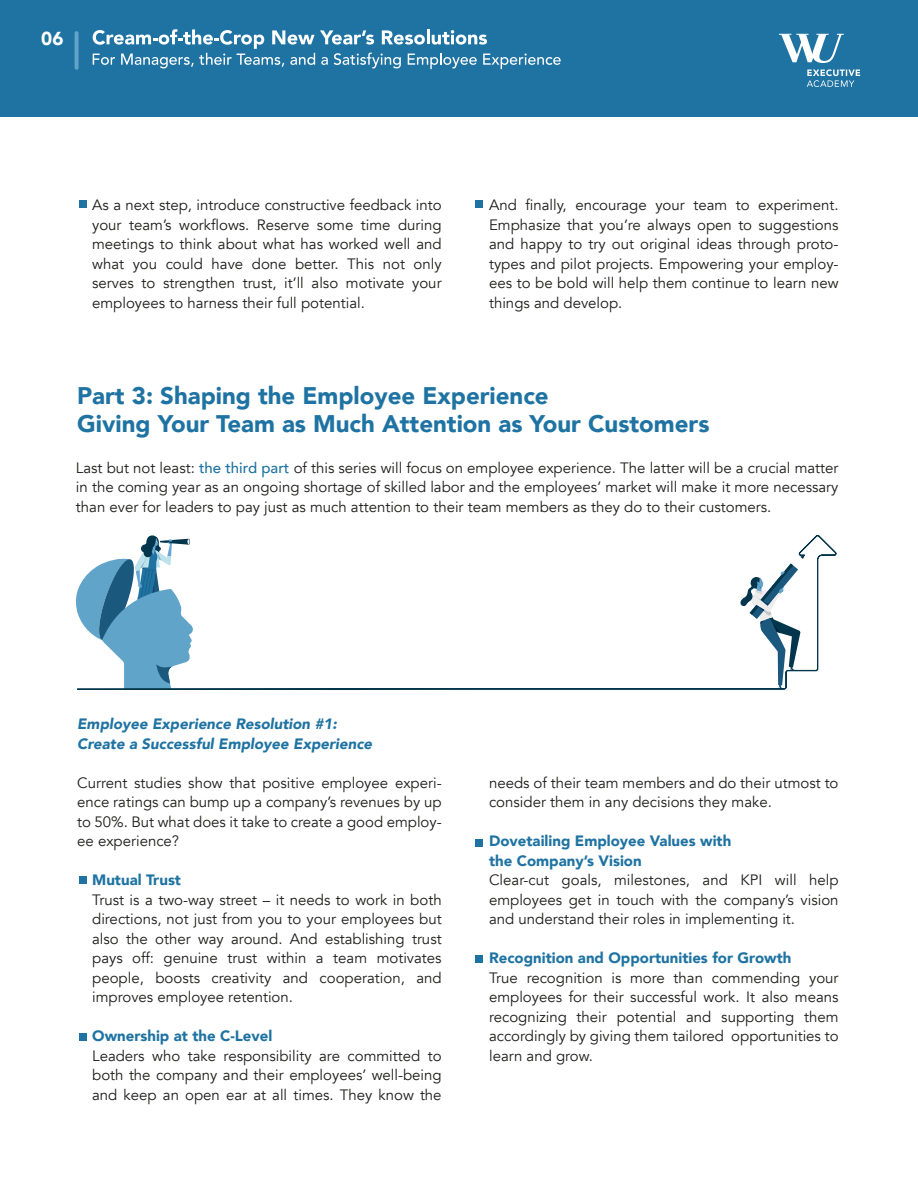
<style>
.page{position:relative;width:918px;height:1188px;background:#fff}
.page>*{position:absolute;margin:0;border:0;box-sizing:border-box;transform-origin:0 0}
.t1{font:900 24px/28.8px "Avenir";color:#1f73a2}
.t2{font:900 18.75px "Avenir";color:#fff}
.t3{font:15px/19.5px "Avenir";color:#1d1d1b;text-align:justify}
.t4{font:900 15px/19.5px "Avenir";color:#1f73a2}
.t5{font:italic 900 15px/19.5px "Avenir";color:#1f73a2}
.s1{font-weight:500;color:#1f73a2}
</style>
<div class="page">
<div style="left:0;top:0;width:918px;height:116px;background:#1f73a2"></div>
<svg style="left:779px;top:34px;width:81px;height:53px"></svg>
<svg style="left:75px;top:31px;width:4px;height:39px"></svg>
<svg style="left:93px;top:29px;width:468px;height:40px"></svg>
<div style="left:80px;top:201px;width:7px;height:7px;background:#1f73a2"></div>
<div style="left:476px;top:201px;width:7px;height:7px;background:#1f73a2"></div>
<div style="left:80px;top:877px;width:7px;height:7px;background:#1f73a2"></div>
<div style="left:80px;top:1033px;width:7px;height:7px;background:#1f73a2"></div>
<div style="left:476px;top:839px;width:7px;height:7px;background:#1f73a2"></div>
<div style="left:476px;top:956px;width:7px;height:7px;background:#1f73a2"></div>
<svg style="left:76px;top:535px;width:761px;height:155px"></svg>
<svg style="left:740px;top:555px;width:65px;height:134px"></svg>
<p class="t2" style="left:41px;top:23px;width:24px">06</p>
<p class="t3" style="left:92px;top:195px;width:351px">As a next step, introduce constructive feedback into your team’s workflows. Reserve some time during meetings to think about what has worked well and what you could have done better. This not only serves to strengthen trust, it’ll also motivate your employees to harness their full potential.</p>
<p class="t3" style="left:489px;top:195px;width:351px">And finally, encourage your team to experiment.<br>Emphasize that you’re always open to suggestions and happy to try out original ideas through proto&shy;types and pilot projects. Empowering your employ&shy;ees to be bold will help them continue to learn new things and develop.</p>
<h1 class="t1" style="left:77px;top:380px;width:634px">Part 3: Shaping the Employee Experience<br>Giving Your Team as Much Attention as Your Customers</h1>
<p class="t3" style="left:76px;top:458px;width:764px">Last but not least: <span class="s1">the third part</span> of this series will focus on employee experience. The latter will be a crucial matter in the coming year as an ongoing shortage of skilled labor and the employees’ market will make it more necessary than ever for leaders to pay just as much attention to their team members as they do to their customers.</p>
<p class="t5" style="left:77px;top:714px;width:297px">Employee Experience Resolution #1:<br>Create a Successful Employee Experience</p>
<p class="t3" style="left:77px;top:773px;width:366px">Current studies show that positive employee experi&shy;ence ratings can bump up a company’s revenues by up to 50%. But what does it take to create a good employ&shy;ee experience?</p>
<p class="t4" style="left:92px;top:870px;width:90px">Mutual Trust</p>
<p class="t3" style="left:92px;top:890px;width:351px">Trust is a two-way street – it needs to work in both directions, not just from you to your employees but also the other way around. And establishing trust pays off: genuine trust within a team motivates people, boosts creativity and cooperation, and improves employee retention.</p>
<p class="t4" style="left:92px;top:1026px;width:182px">Ownership at the C-Level</p>
<p class="t3" style="left:92px;top:1046px;width:351px">Leaders who take responsibility are committed to both the company and their employees’ well-being and keep an open ear at all times. They know the</p>
<p class="t3" style="left:489px;top:773px;width:351px">needs of their team members and do their utmost to consider them in any decisions they make.</p>
<p class="t4" style="left:489px;top:831px;width:244px">Dovetailing Employee Values with the Company’s Vision</p>
<p class="t3" style="left:489px;top:871px;width:351px">Clear-cut goals, milestones, and KPI will help employees get in touch with the company’s vision and understand their roles in implementing it.</p>
<p class="t4" style="left:489px;top:948px;width:304px">Recognition and Opportunities for Growth</p>
<p class="t3" style="left:489px;top:968px;width:351px">True recognition is more than commending your employees for their successful work. It also means recognizing their potential and supporting them accordingly by giving them tailored opportunities to learn and grow.</p>
</div>
